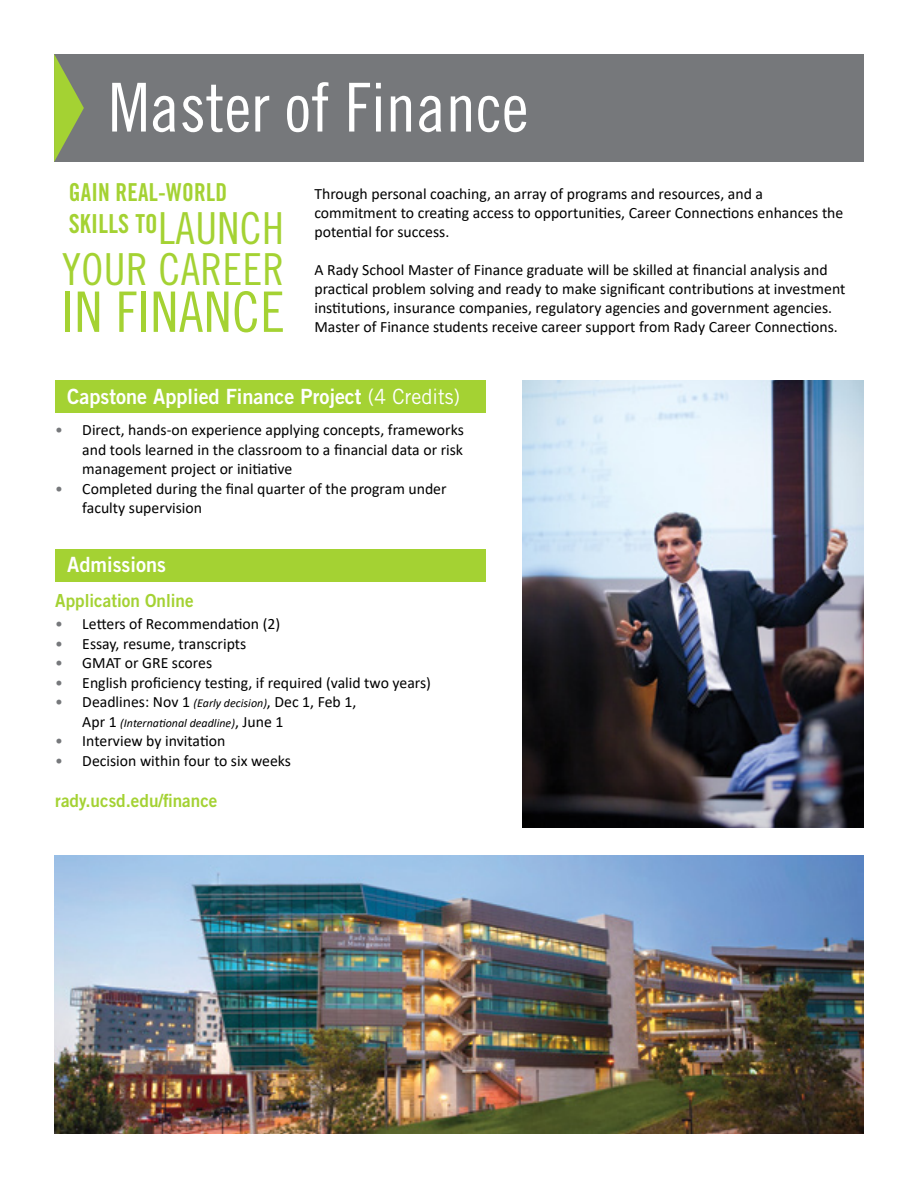
<style>
.page{position:relative;width:918px;height:1188px;background:#fff}
.page>*{position:absolute;margin:0;border:0;box-sizing:border-box;transform-origin:0 0}
.t1{font:67.5px "Trade Gothic Cond Eighteen";color:#fff}
.t2{font:55.8px "Trade Gothic Cond Eighteen";letter-spacing:.01em;color:#a4d233}
.t3{font:44.1px "Trade Gothic Cond Eighteen";letter-spacing:.01em;color:#a4d233}
.t4{font:26.25px "Trade Gothic Bold Cond Twenty";letter-spacing:.01em;color:#a4d233;scale:.95 1}
.t5{font:24.75px "Trade Gothic Bold Cond Twenty";letter-spacing:.01em;color:#a4d233;scale:.95 1}
.t6{font:21px "Trade Gothic Bold Two";color:#fff;scale:.95 1}
.t7{font:18px "Trade Gothic Bold Two";color:#a4d233;scale:.95 1}
.t8{font:15.75px/18.9px "Calibri";color:#000}
.t9{font:italic 12px "Calibri";color:#000}
.s1{font-family:"Trade Gothic"}
.s2{color:#76787b}
.s3{font-style:italic;font-size:12px}
.s4{font-style:normal;font-size:15.75px}
</style>
<div class="page">
<div style="left:54px;top:54px;width:810px;height:108px;background:#76787b"></div>
<svg style="left:54px;top:54px;width:30px;height:108px"></svg>
<div style="left:55px;top:549px;width:431px;height:33px;background:#a4d233"></div>
<div style="left:55px;top:381px;width:430px;height:32px;background:#a4d233"></div>
<img style="left:523px;top:381px;width:341px;height:446px">
<img style="left:54px;top:855px;width:810px;height:279px">
<h1 class="t1" style="left:108px;top:67px;width:421px">Master of Finance</h1>
<h3 class="t5" style="left:69px;top:177px;width:169px">GAIN REAL-WORLD</h3>
<h3 class="t4" style="left:69px;top:207px;width:95px">SKILLS TO</h3>
<h3 class="t3" style="left:158px;top:202px;width:127px">LAUNCH</h3>
<h3 class="t3" style="left:62px;top:243px;width:224px">YOUR CAREER</h3>
<h2 class="t2" style="left:62px;top:279px;width:225px">IN FINANCE</h2>
<p class="t8" style="left:314px;top:184px;width:530px">Through personal coaching, an array of programs and resources, and a commitment to creating access to opportunities, Career Connections enhances the potential for success.</p>
<p class="t8" style="left:314px;top:260px;width:533px">A Rady School Master of Finance graduate will be skilled at financial analysis and practical problem solving and ready to make significant contributions at investment institutions, insurance companies, regulatory agencies and government agencies.<br>Master of Finance students receive career support from Rady Career Connections.</p>
<h3 class="t6" style="left:67px;top:383px;width:415px">Capstone Applied Finance Project <span class="s1">(4 Credits)</span></h3>
<p class="t8" style="left:82px;top:420px;width:383px;line-height:19.5px;text-align:justify;text-indent:-27px"><span class="s2">•</span> Direct, hands-on experience applying concepts, frameworks and tools learned in the classroom to a financial data or risk management project or initiative</p>
<p class="t8" style="left:82px;top:478px;width:366px;line-height:19.5px;text-indent:-27px"><span class="s2">•</span> Completed during the final quarter of the program under faculty supervision</p>
<h3 class="t6" style="left:67px;top:552px;width:105px">Admissions</h3>
<p class="t7" style="left:55px;top:589px;width:147px">Application Online</p>
<p class="t8" style="left:55px;top:614px;width:226px"><span class="s2">•</span> Letters of Recommendation (2)</p>
<p class="t8" style="left:55px;top:634px;width:193px"><span class="s2">•</span> Essay, resume, transcripts</p>
<p class="t8" style="left:55px;top:653px;width:158px"><span class="s2">•</span> GMAT or GRE scores</p>
<p class="t8" style="left:55px;top:673px;width:377px"><span class="s2">•</span> English proficiency testing, if required (valid two years)</p>
<p class="t8" style="left:55px;top:692px;width:302px"><span class="s2">•</span> Deadlines: Nov 1 <span class="s3">(Early decision)</span>, Dec 1, Feb 1,</p>
<p class="t9" style="left:82px;top:715px;width:203px"><span class="s4">Apr 1</span> (International deadline)<span class="s4">, June 1</span></p>
<p class="t8" style="left:55px;top:731px;width:172px"><span class="s2">•</span> Interview by invitation</p>
<p class="t8" style="left:55px;top:751px;width:237px"><span class="s2">•</span> Decision within four to six weeks</p>
<p class="t7" style="left:55px;top:789px;width:172px">rady.ucsd.edu/finance</p>
</div>
